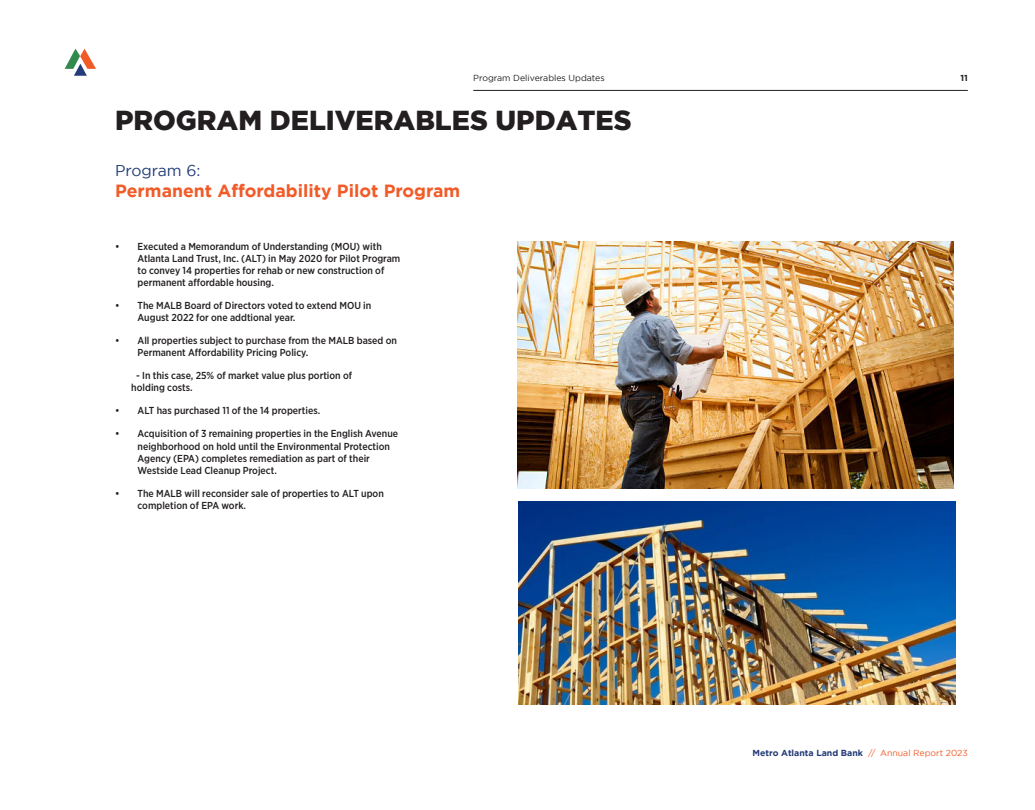
<style>
.page{position:relative;width:1035px;height:810px;background:#fff}
.page>*{position:absolute;margin:0;border:0;box-sizing:border-box;transform-origin:0 0}
.t1{font:900 27.38px "Gotham";color:#231f20}
.t2{font:700 17.62px "Gotham";color:#f15b27}
.t3{font:15.62px "Gotham";color:#233c77}
.t4{font:500 10.12px/12.1px "Gotham Narrow";color:#231f20}
.t5{font:700 8.75px "Gotham";color:#233c77}
.t6{font:8.75px "Gotham";color:#231f20}
.t7{font:700 8.75px "Gotham";color:#231f20}
.s1{font-weight:400;color:#f15b27}
</style>
<div class="page">
<svg style="left:65px;top:49px;width:31px;height:27px"></svg>
<hr style="left:473px;top:90px;width:495px;height:1px;background:#231f20">
<img style="left:518px;top:242px;width:436px;height:246px">
<img style="left:519px;top:502px;width:436px;height:202px">
<p class="t6" style="left:473px;top:72px;width:133px">Program Deliverables Updates</p>
<p class="t1" style="left:115px;top:102px;width:518px">PROGRAM DELIVERABLES UPDATES</p>
<p class="t3" style="left:115px;top:161px;width:87px">Program 6:</p>
<p class="t2" style="left:115px;top:179px;width:347px">Permanent Affordability Pilot Program</p>
<p class="t4" style="left:138px;top:240px;width:264px;text-indent:-22px">• Executed a Memorandum of Understanding (MOU) with Atlanta Land Trust, Inc. (ALT) in May 2020 for Pilot Program to convey 14 properties for rehab or new construction of permanent affordable housing.</p>
<p class="t4" style="left:138px;top:299px;width:235px;text-indent:-22px">• The MALB Board of Directors voted to extend MOU in<br>August 2022 for one addtional year.</p>
<p class="t4" style="left:138px;top:334px;width:261px;text-indent:-22px">• All properties subject to purchase from the MALB based on<br>Permanent Affordability Pricing Policy.</p>
<p class="t4" style="left:131px;top:370px;width:222px;text-indent:5px">- In this case, 25% of market value plus portion of holding costs.</p>
<p class="t4" style="left:115px;top:405px;width:207px">• ALT has purchased 11 of the 14 properties.</p>
<p class="t4" style="left:138px;top:428px;width:262px;text-indent:-22px">• Acquisition of 3 remaining properties in the English Avenue neighborhood on hold until the Environmental Protection Agency (EPA) completes remediation as part of their Westside Lead Cleanup Project.</p>
<p class="t4" style="left:138px;top:487px;width:248px;text-indent:-22px">• The MALB will reconsider sale of properties to ALT upon completion of EPA work.</p>
<p class="t7" style="left:960px;top:72px;width:9px">11</p>
<p class="t5" style="left:753px;top:747px;width:217px">Metro Atlanta Land Bank <span class="s1">// Annual Report 2023</span></p>
</div>
